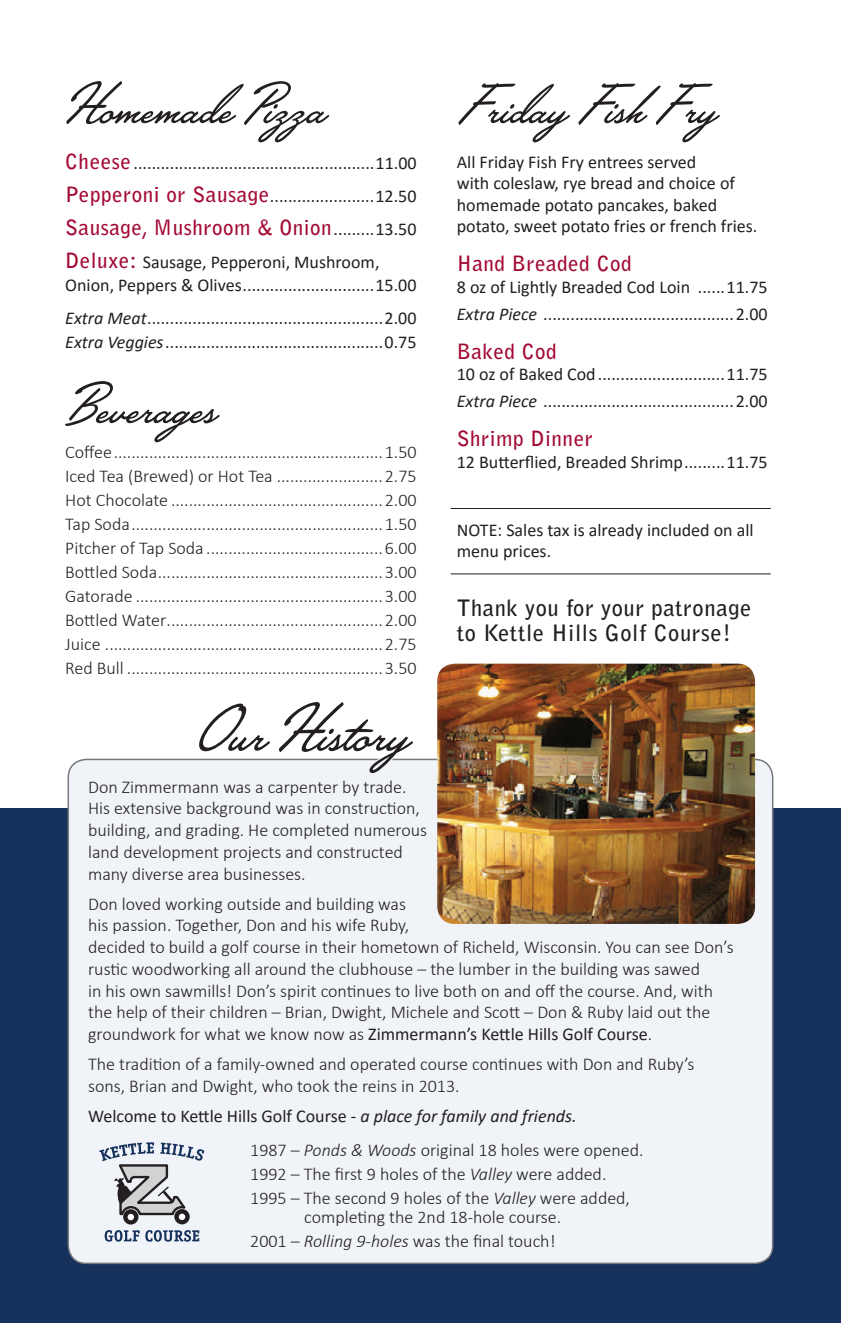
<style>
.page{position:relative;width:841px;height:1323px;background:#fff}
.page>*{position:absolute;margin:0;border:0;box-sizing:border-box;transform-origin:0 0}
.t1{font:87px "Lakeside";color:#231f20}
.t2{font:75px "Lakeside";color:#231f20}
.t3{font:700 22.5px/25.5px "Bell Gothic Std";letter-spacing:.025em;color:#231f20}
.t4{font:700 21px "Bell Gothic Std";letter-spacing:.025em;color:#a30a34}
.t5{font:300 18px/24px "Calibri";color:#231f20}
.t6{font:18px/21.6px "Calibri";color:#231f20}
.s1{font-family:"Bell Gothic Std";font-weight:700;font-size:21px;color:#a30a34}
.s2{font-family:"Calibri";font-weight:400;font-size:18px;color:#231f20}
.s3{font-style:italic}
.s4{font-weight:400}
.s5{font-weight:300}
.s6{font-weight:300;font-style:italic}
</style>
<div class="page">
<div style="left:0;top:808px;width:840px;height:515px;background:#16315b"></div>
<div style="left:68px;top:759px;width:704px;height:504px;background:#f0f3f7;border-radius:18px"></div>
<img style="left:437px;top:664px;width:317px;height:260px">
<svg style="left:105px;top:1230px;width:94px;height:12px"></svg>
<svg style="left:123px;top:1209px;width:15px;height:16px"></svg>
<svg style="left:174px;top:1209px;width:16px;height:15px"></svg>
<svg style="left:99px;top:1142px;width:105px;height:78px"></svg>
<hr style="left:450px;top:508px;width:320px;height:1px;background:#231f20">
<hr style="left:450px;top:574px;width:320px;height:1px;background:#231f20">
<svg style="left:376px;top:758px;width:17px;height:3px"></svg>
<h2 class="t2" style="left:65px;top:57px;width:260px">Homemade Pizza</h2>
<p class="t6" style="left:65px;top:146px;width:353px;line-height:33px"><span class="s1">Cheese</span>.....................................................11.00<br><span class="s1">Pepperoni or Sausage</span>.......................12.50</p>
<p class="t4" style="left:65px;top:215px;width:353px">Sausage, Mushroom &amp; Onion<span class="s2">.........13.50</span></p>
<p class="t6" style="left:65px;top:251px;width:353px;line-height:22.5px"><span class="s1">Deluxe:</span> Sausage, Pepperoni, Mushroom,<br>Onion, Peppers &amp; Olives.............................15.00</p>
<p class="t6" style="left:65px;top:305px;width:352px;line-height:24px"><span class="s3">Extra Meat</span>....................................................2.00<br><span class="s3">Extra Veggies</span>................................................0.75</p>
<h2 class="t2" style="left:65px;top:357px;width:151px">Beverages</h2>
<p class="t5" style="left:65px;top:440px;width:353px;text-align:justify">Coffee.............................................................1.50<br>Iced Tea (Brewed) or Hot Tea ........................2.75<br>Hot Chocolate ................................................2.00<br>Tap Soda.........................................................1.50<br>Pitcher of Tap Soda ........................................6.00<br>Bottled Soda...................................................3.00<br>Gatorade ........................................................3.00<br>Bottled Water.................................................2.00<br>Juice ...............................................................2.75<br>Red Bull ..........................................................3.50</p>
<h1 class="t1" style="left:195px;top:674px;width:213px">Our History</h1>
<h2 class="t2" style="left:456px;top:57px;width:259px">Friday Fish Fry</h2>
<p class="t6" style="left:456px;top:150px;width:302px">All Friday Fish Fry entrees served<br>with coleslaw, rye bread and choice of homemade potato pancakes, baked potato, sweet potato fries or french fries.</p>
<p class="t4" style="left:456px;top:251px;width:176px">Hand Breaded Cod</p>
<p class="t6" style="left:456px;top:273px;width:312px;line-height:27px">8 oz of Lightly Breaded Cod Loin ......11.75<br><span class="s3">Extra Piece</span> ..........................................2.00</p>
<p class="t4" style="left:456px;top:338px;width:101px">Baked Cod</p>
<p class="t6" style="left:456px;top:360px;width:312px;line-height:27px">10 oz of Baked Cod............................11.75<br><span class="s3">Extra Piece</span> ..........................................2.00</p>
<p class="t4" style="left:456px;top:426px;width:138px">Shrimp Dinner</p>
<p class="t6" style="left:456px;top:450px;width:312px">12 Butterflied, Breaded Shrimp.........11.75</p>
<p class="t6" style="left:456px;top:518px;width:298px">NOTE: Sales tax is already included on all menu prices.</p>
<p class="t3" style="left:456px;top:595px;width:296px">Thank you for your patronage to Kettle Hills Golf Course!</p>
<p class="t5" style="left:88px;top:776px;width:340px;line-height:21.8px">Don Zimmermann was a carpenter by trade.<br>His extensive background was in construction, building, and grading. He completed numerous land development projects and constructed many diverse area businesses.</p>
<p class="t5" style="left:88px;top:893px;width:647px;line-height:21.8px">Don loved working outside and building was<br>his passion. Together, Don and his wife Ruby,<br>decided to build a golf course in their hometown of Richeld, Wisconsin. You can see Don’s rustic woodworking all around the clubhouse – the lumber in the building was sawed<br>in his own sawmills! Don’s spirit continues to live both on and off the course. And, with the help of their children – Brian, Dwight, Michele and Scott – Don &amp; Ruby laid out the groundwork for what we know now as <span class="s4">Zimmermann’s Kettle Hills Golf Course</span>.</p>
<p class="t5" style="left:88px;top:1053px;width:607px;line-height:21.8px">The tradition of a family-owned and operated course continues with Don and Ruby’s sons, Brian and Dwight, who took the reins in 2013.</p>
<p class="t6" style="left:250px;top:1099px;width:394px;line-height:33.8px;text-indent:-162px">Welcome to Kettle Hills Golf Course - <span class="s3">a place for family and friends.<br></span><span class="s5">1987 –</span> <span class="s6">Ponds &amp; Woods</span> <span class="s5">original 18 holes were opened.</span></p>
<p class="t5" style="left:250px;top:1161px;width:381px">1992 – The first 9 holes of the <span class="s3">Valley</span> were added.<br>1995 – The second 9 holes of the <span class="s3">Valley</span> were added,</p>
<p class="t5" style="left:250px;top:1205px;width:312px;text-indent:54px">completing the 2nd 18-hole course.<br>2001 – <span class="s3">Rolling 9-holes</span> was the final touch!</p>
</div>
